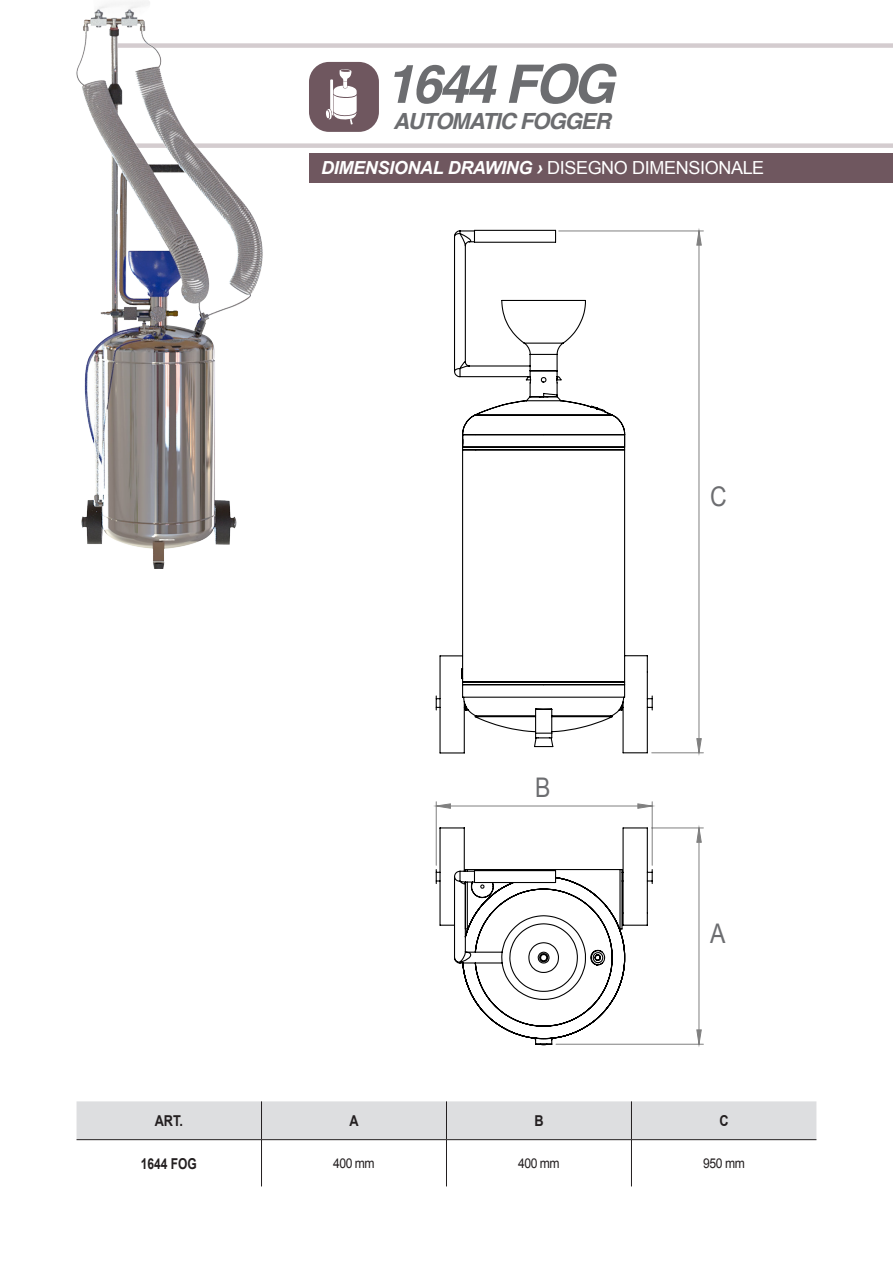
<style>
.page{position:relative;width:893px;height:1263px;background:#fff}
.page>*{position:absolute;margin:0;border:0;box-sizing:border-box;transform-origin:0 0}
.t1{font:italic 700 53.1px "Helvetica";letter-spacing:-.05em;color:#6c6d70}
.t2{font:27px "Arial";color:#6c6d70;scale:.85 1}
.t3{font:italic 700 22.35px "Helvetica";letter-spacing:-.05em;color:#6c6d70}
.t4{font:italic 700 18px "Arial";letter-spacing:-.02em;color:#fff}
.t5{font:700 15px "Arial";color:#231f20;scale:.85 1}
.t6{font:700 15px "Arial";color:#231f20;scale:.8 1}
.t7{font:13.5px "Arial";letter-spacing:-.04em;color:#231f20;scale:.9 1}
.s1{font-weight:400;font-style:normal}
</style>
<div class="page">
<div style="left:309px;top:153px;width:584px;height:30px;background:#6f575f"></div>
<div style="left:77px;top:1101px;width:739px;height:38px;background:#dddee0"></div>
<hr style="left:261px;top:1101px;width:1px;height:38px;background:#231f20">
<hr style="left:446px;top:1101px;width:1px;height:38px;background:#231f20">
<hr style="left:631px;top:1101px;width:1px;height:38px;background:#231f20">
<hr style="left:261px;top:1140px;width:1px;height:46px;background:#231f20">
<hr style="left:446px;top:1140px;width:1px;height:46px;background:#231f20">
<hr style="left:631px;top:1140px;width:1px;height:46px;background:#231f20">
<hr style="left:77px;top:1139px;width:184px;height:1px;background:#231f20">
<hr style="left:261px;top:1139px;width:185px;height:1px;background:#231f20">
<hr style="left:446px;top:1139px;width:185px;height:1px;background:#231f20">
<hr style="left:631px;top:1139px;width:185px;height:1px;background:#231f20">
<hr style="left:559px;top:231px;width:144px;height:1px;background:#808080">
<hr style="left:652px;top:752px;width:51px;height:1px;background:#808080">
<hr style="left:652px;top:827px;width:51px;height:1px;background:#808080">
<hr style="left:556px;top:1044px;width:147px;height:1px;background:#808080">
<svg style="left:697px;top:231px;width:4px;height:522px"></svg>
<svg style="left:697px;top:828px;width:4px;height:216px"></svg>
<svg style="left:435px;top:229px;width:218px;height:817px"></svg>
<svg style="left:318px;top:43px;width:575px;height:105px"></svg>
<img style="left:76px;top:1px;width:242px;height:568px">
<div style="left:309px;top:62px;width:70px;height:70px;background:#6f575f;border-radius:20px"></div>
<svg style="left:326px;top:69px;width:31px;height:56px"></svg>
<h1 class="t1" style="left:385px;top:40px;width:231px">1644 FOG</h1>
<p class="t3" style="left:393px;top:102px;width:219px">AUTOMATIC FOGGER</p>
<p class="t4" style="left:321px;top:156px;width:444px">DIMENSIONAL DRAWING › <span class="s1">DISEGNO DIMENSIONALE</span></p>
<h2 class="t2" style="left:535px;top:770px;width:20px">B</h2>
<h2 class="t2" style="left:710px;top:479px;width:21px">C</h2>
<h2 class="t2" style="left:710px;top:916px;width:20px">A</h2>
<p class="t5" style="left:155px;top:1110px;width:35px">ART.</p>
<p class="t5" style="left:350px;top:1110px;width:12px">A</p>
<p class="t5" style="left:534px;top:1110px;width:12px">B</p>
<p class="t5" style="left:719px;top:1110px;width:12px">C</p>
<p class="t6" style="left:141px;top:1153px;width:72px">1644 FOG</p>
<p class="t7" style="left:333px;top:1154px;width:48px">400 mm</p>
<p class="t7" style="left:518px;top:1154px;width:48px">400 mm</p>
<p class="t7" style="left:703px;top:1154px;width:48px">950 mm</p>
</div>
